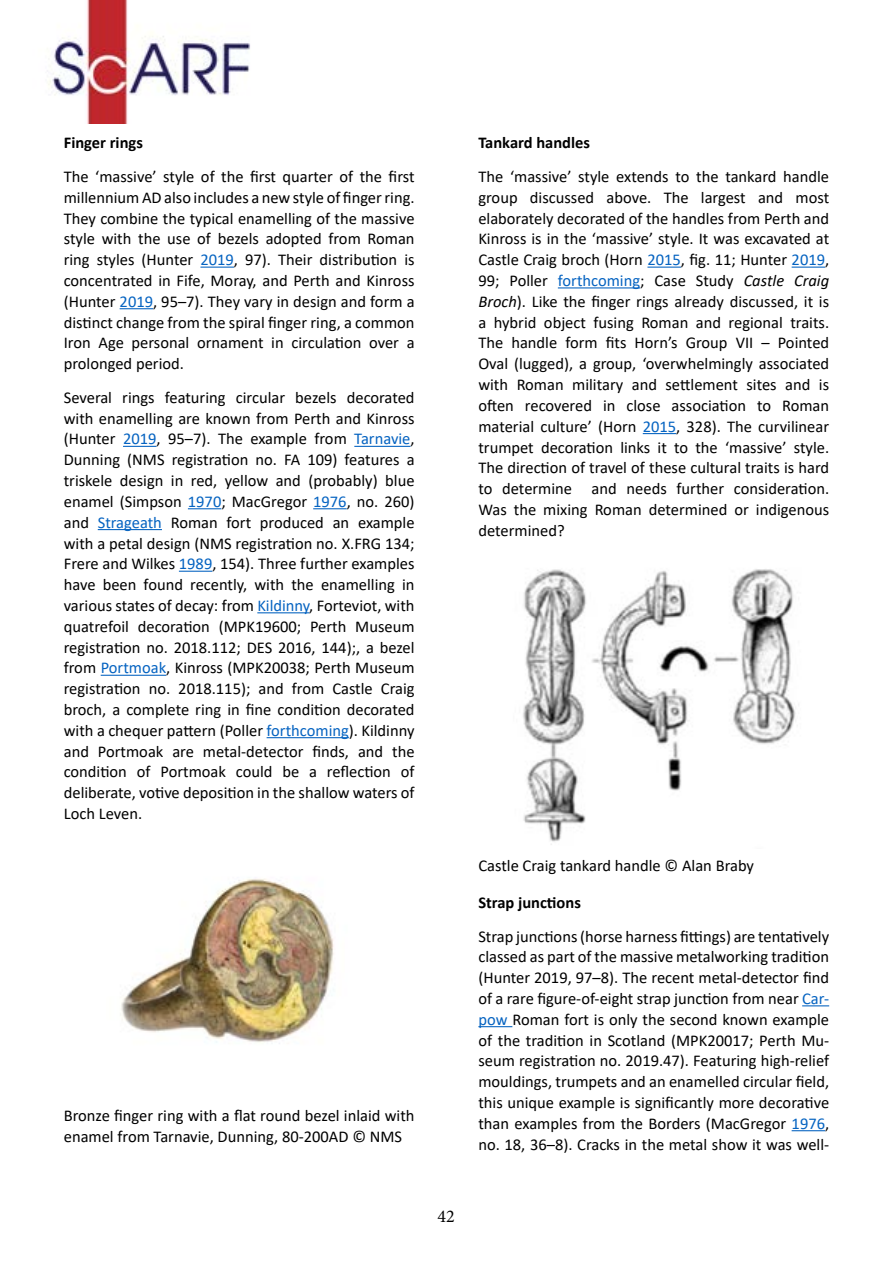
<style>
.page{position:relative;width:893px;height:1263px;background:#fff}
.page>*{position:absolute;margin:0;border:0;box-sizing:border-box;transform-origin:0 0}
.t1{font:18px "Minion Pro";color:#000}
.t2{font:16.5px/20.9px "Calibri";color:#000;text-align:justify}
.t3{font:700 16.5px "Calibri";color:#000}
.s1{color:#0563c1}
.s2{font-style:italic}
</style>
<div class="page">
<img style="left:47px;top:0;width:203px;height:124px">
<hr style="left:200px;top:267px;width:34px;height:1px;background:#0563c1">
<hr style="left:120px;top:308px;width:33px;height:1px;background:#0563c1">
<hr style="left:123px;top:446px;width:33px;height:1px;background:#0563c1">
<hr style="left:354px;top:446px;width:56px;height:1px;background:#0563c1">
<hr style="left:188px;top:508px;width:33px;height:1px;background:#0563c1">
<hr style="left:313px;top:508px;width:34px;height:1px;background:#0563c1">
<hr style="left:98px;top:529px;width:64px;height:1px;background:#0563c1">
<hr style="left:179px;top:571px;width:33px;height:1px;background:#0563c1">
<hr style="left:257px;top:612px;width:52px;height:1px;background:#0563c1">
<hr style="left:101px;top:675px;width:65px;height:1px;background:#0563c1">
<hr style="left:267px;top:737px;width:82px;height:1px;background:#0563c1">
<img style="left:121px;top:878px;width:213px;height:166px">
<hr style="left:647px;top:267px;width:34px;height:1px;background:#0563c1">
<hr style="left:792px;top:267px;width:33px;height:1px;background:#0563c1">
<hr style="left:558px;top:287px;width:82px;height:1px;background:#0563c1">
<hr style="left:643px;top:433px;width:33px;height:1px;background:#0563c1">
<svg style="left:802px;top:1005px;width:27px;height:1px"></svg>
<hr style="left:478px;top:1026px;width:34px;height:1px;background:#0563c1">
<hr style="left:792px;top:1130px;width:33px;height:1px;background:#0563c1">
<img style="left:523px;top:569px;width:276px;height:276px">
<p class="t3" style="left:64px;top:131px;width:81px">Finger rings</p>
<p class="t2" style="left:64px;top:166px;width:352px">The ‘massive’ style of the first quarter of the first millennium AD also includes a new style of finger ring.<br>They combine the typical enamelling of the massive style with the use of bezels adopted from Roman ring styles (Hunter <span class="s1">2019</span>, 97). Their distribution is concentrated in Fife, Moray, and Perth and Kinross (Hunter <span class="s1">2019</span>, 95–7). They vary in design and form a distinct change from the spiral finger ring, a common Iron Age personal ornament in circulation over a prolonged period.</p>
<p class="t2" style="left:64px;top:387px;width:352px">Several rings featuring circular bezels decorated with enamelling are known from Perth and Kinross (Hunter <span class="s1">2019</span>, 95–7). The example from <span class="s1">Tarnavie</span>, Dunning (NMS registration no. FA 109) features a triskele design in red, yellow and (probably) blue enamel (Simpson <span class="s1">1970</span>; MacGregor <span class="s1">1976</span>, no. 260) and <span class="s1">Strageath</span> Roman fort produced an example with a petal design (NMS registration no. X.FRG 134; Frere and Wilkes <span class="s1">1989</span>, 154). Three further examples have been found recently, with the enamelling in various states of decay: from <span class="s1">Kildinny</span>, Forteviot, with quatrefoil decoration (MPK19600; Perth Museum registration no. 2018.112; DES 2016, 144);, a bezel from <span class="s1">Portmoak</span>, Kinross (MPK20038; Perth Museum registration no. 2018.115); and from Castle Craig broch, a complete ring in fine condition decorated with a chequer pattern (Poller <span class="s1">forthcoming</span>). Kildinny and Portmoak are metal-detector finds, and the condition of Portmoak could be a reflection of deliberate, votive deposition in the shallow waters of Loch Leven.</p>
<p class="t2" style="left:64px;top:1105px;width:352px">Bronze finger ring with a flat round bezel inlaid with enamel from Tarnavie, Dunning, 80-200AD ©️ NMS</p>
<p class="t1" style="left:437px;top:1204px;width:19px">42</p>
<p class="t3" style="left:478px;top:131px;width:113px">Tankard handles</p>
<p class="t2" style="left:478px;top:166px;width:352px">The ‘massive’ style extends to the tankard handle group discussed above. The largest and most elaborately decorated of the handles from Perth and Kinross is in the ‘massive’ style. It was excavated at Castle Craig broch (Horn <span class="s1">2015</span>, fig. 11; Hunter <span class="s1">2019</span>, 99; Poller <span class="s1">forthcoming</span>; Case Study <span class="s2">Castle Craig Broch</span>). Like the finger rings already discussed, it is a hybrid object fusing Roman and regional traits.<br>The handle form fits Horn’s Group VII – Pointed Oval (lugged), a group, ‘overwhelmingly associated with Roman military and settlement sites and is often recovered in close association to Roman material culture’ (Horn <span class="s1">2015</span>, 328). The curvilinear trumpet decoration links it to the ‘massive’ style.<br>The direction of travel of these cultural traits is hard to determine and needs further consideration.<br>Was the mixing Roman determined or indigenous determined?</p>
<p class="t2" style="left:478px;top:855px;width:277px">Castle Craig tankard handle ©️ Alan Braby</p>
<p class="t3" style="left:478px;top:891px;width:104px">Strap junctions</p>
<p class="t2" style="left:478px;top:925px;width:352px">Strap junctions (horse harness fittings) are tentatively classed as part of the massive metalworking tradition (Hunter 2019, 97–8). The recent metal-detector find of a rare figure-of-eight strap junction from near <span class="s1">Car&shy;pow</span> Roman fort is only the second known example of the tradition in Scotland (MPK20017; Perth Mu&shy;seum registration no. 2019.47). Featuring high-relief mouldings, trumpets and an enamelled circular field, this unique example is significantly more decorative than examples from the Borders (MacGregor <span class="s1">1976</span>, no. 18, 36–8). Cracks in the metal show it was well-</p>
</div>
